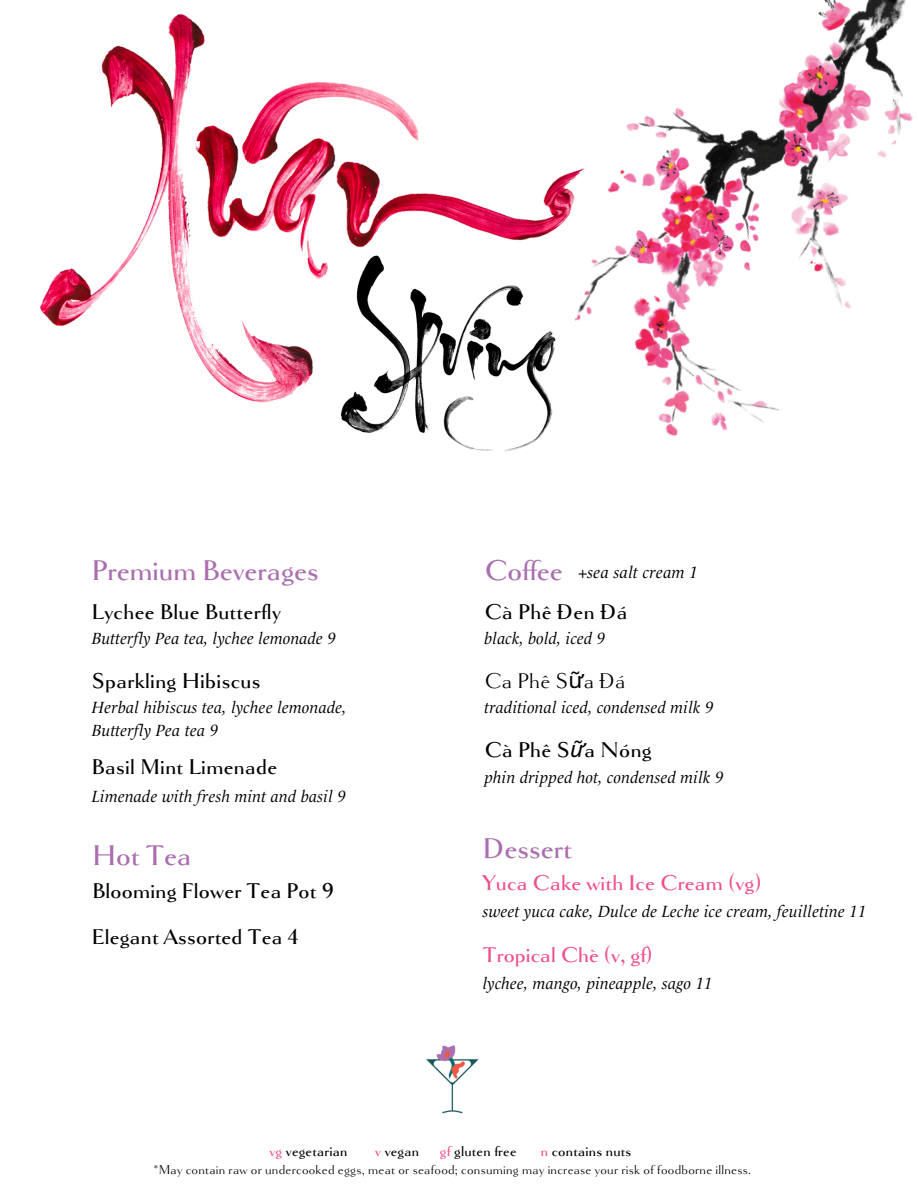
<style>
.page{position:relative;width:918px;height:1188px;background:#fff}
.page>*{position:absolute;margin:0;border:0;box-sizing:border-box;transform-origin:0 0}
.t1{font:700 30px "Goldenbook";color:#a96eae}
.t2{font:700 22.5px "Goldenbook";letter-spacing:.015em;color:#000}
.t3{font:700 22.5px "Goldenbook";letter-spacing:.01em;color:#ef4e8b}
.t4{font:22.5px "Goldenbook";letter-spacing:.01em;color:#000}
.t5{font:italic 16.65px "Le Monde Livre Std";letter-spacing:.015em;color:#000}
.t6{font:italic 16.5px/22.5px "Le Monde Livre Std";letter-spacing:.01em;color:#000}
.t7{font:700 15px "Goldenbook";letter-spacing:.02em;color:#000}
.t8{font:13.5px "Goldenbook";letter-spacing:.02em;color:#000}
.s1{font-family:"Noto Sans"}
.s2{font-family:"Noto Sans";font-weight:400;font-style:italic}
.s3{color:#ef4e8b}
</style>
<div class="page">
<img style="left:609px;top:0;width:304px;height:437px">
<img style="left:39px;top:13px;width:570px;height:390px">
<img style="left:327px;top:238px;width:249px;height:214px">
<img style="left:426px;top:1045px;width:53px;height:69px">
<h4 class="t1" style="left:92px;top:556px;width:229px">Premium Beverages</h4>
<h1 class="t2" style="left:92px;top:601px;width:191px">Lychee Blue Butterfly</h1>
<h2 class="t6" style="left:92px;top:625px;width:246px">Butterfly Pea tea, lychee lemonade 9</h2>
<h4 class="t2" style="left:92px;top:670px;width:170px">Sparkling Hibiscus</h4>
<h2 class="t6" style="left:92px;top:694px;width:256px">Herbal hibiscus tea, lychee lemonade,<br>Butterfly Pea tea 9</h2>
<h2 class="t2" style="left:92px;top:757px;width:187px">Basil Mint Limenade</h2>
<h1 class="t6" style="left:92px;top:783px;width:256px">Limenade with fresh mint and basil 9</h1>
<h2 class="t1" style="left:92px;top:842px;width:100px">Hot Tea</h2>
<h4 class="t2" style="left:92px;top:880px;width:244px">Blooming Flower Tea Pot 9</h4>
<p class="t2" style="left:92px;top:926px;width:208px">Elegant Assorted Tea 4</p>
<h4 class="t1" style="left:484px;top:556px;width:80px">Coffee</h4>
<h4 class="t5" style="left:579px;top:559px;width:121px">+sea salt cream 1</h4>
<h4 class="t2" style="left:484px;top:601px;width:144px">Cà Phê Ðen Ðá</h4>
<h2 class="t6" style="left:484px;top:625px;width:122px">black, bold, iced 9</h2>
<h2 class="t4" style="left:484px;top:671px;width:143px">Ca Phê S<span class="s1">ữ</span>a Ðá</h2>
<h3 class="t6" style="left:484px;top:694px;width:231px">traditional iced, condensed milk 9</h3>
<h2 class="t2" style="left:484px;top:740px;width:169px">Cà Phê S<span class="s2">ữ</span>a Nóng</h2>
<h4 class="t6" style="left:484px;top:764px;width:241px">phin dripped hot, condensed milk 9</h4>
<h2 class="t1" style="left:483px;top:835px;width:90px">Dessert</h2>
<h4 class="t3" style="left:483px;top:873px;width:280px">Yuca Cake with Ice Cream (vg)</h4>
<h4 class="t6" style="left:483px;top:898px;width:385px">sweet yuca cake, Dulce de Leche ice cream, feuilletine 11</h4>
<h1 class="t3" style="left:483px;top:944px;width:171px">Tropical Chè (v, gf)</h1>
<h2 class="t6" style="left:483px;top:971px;width:231px">lychee, mango, pineapple, sago 11</h2>
<h5 class="t7" style="left:269px;top:1144px;width:80px"><span class="s3">vg</span> vegetarian</h5>
<h5 class="t7" style="left:375px;top:1144px;width:46px"><span class="s3">v</span> vegan</h5>
<h5 class="t7" style="left:440px;top:1144px;width:78px"><span class="s3">gf</span> gluten free</h5>
<h5 class="t7" style="left:541px;top:1144px;width:92px"><span class="s3">n</span> contains nuts</h5>
<p class="t8" style="left:153px;top:1164px;width:599px">*May contain raw or undercooked eggs, meat or seafood; consuming may increase your risk of foodborne illness.</p>
</div>
